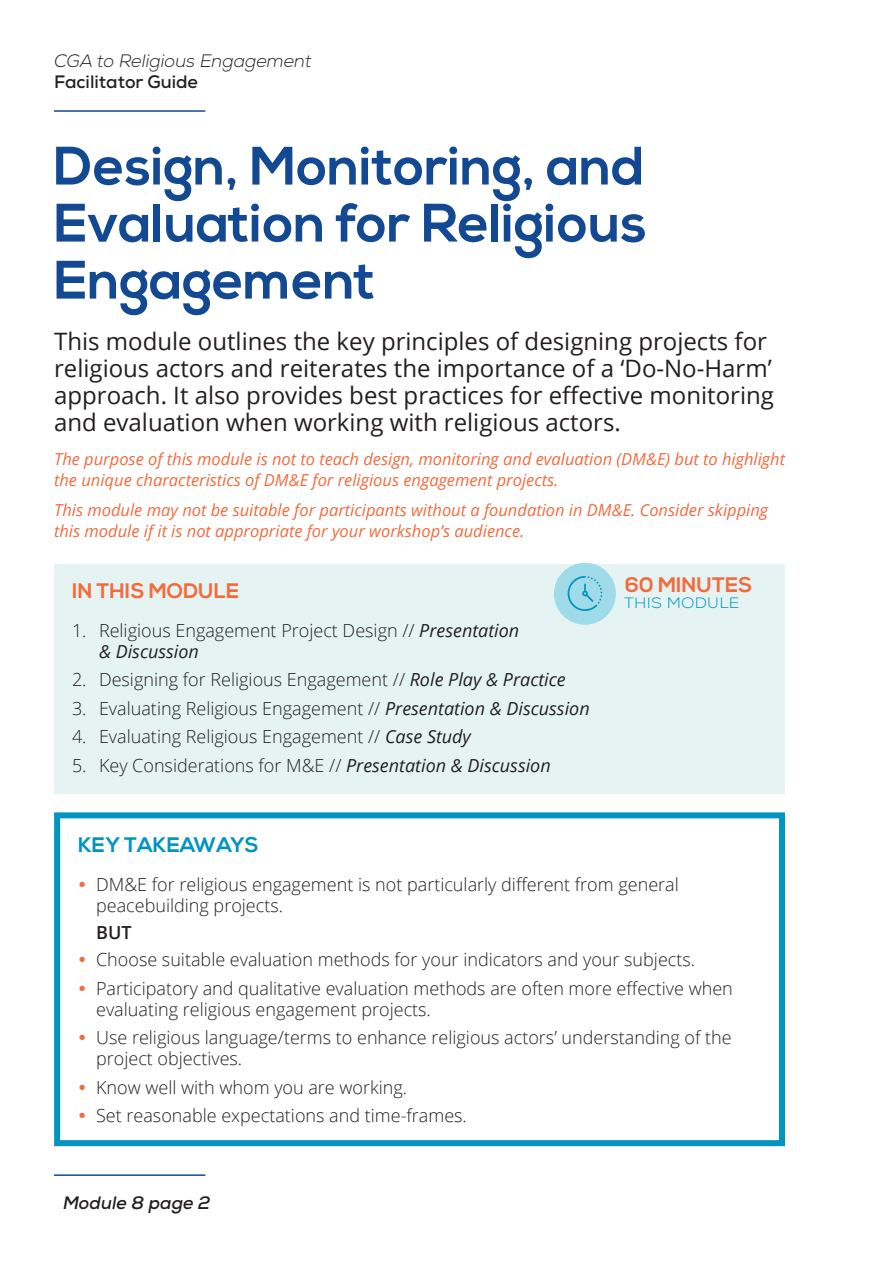
<style>
.page{position:relative;width:893px;height:1263px;background:#fff}
.page>*{position:absolute;margin:0;border:0;box-sizing:border-box;transform-origin:0 0}
.Heading_1{font:700 54px/57px "Nexa";color:#124992;text-align:justify}
.Module_intro_paragra{font:24px/27px "Open Sans";color:#231f20}
.Heading_3_orange{font:700 21px "Nexa";color:#f26b3d}
.Heading_3{font:700 21px "Nexa";color:#0094c0}
.t1{font:300 18px/21px "Open Sans";color:#231f20}
.t2{font:italic 300 18px "Nexa";color:#231f20}
.t3{font:700 18px "Nexa";color:#231f20}
.t4{font:italic 700 18px "Nexa";color:#231f20}
.t5{font:600 18px "Open Sans";color:#231f20}
.Indented_facilitator{font:italic 16.5px/21px "Open Sans";color:#f26b3d}
.Heading_4{font:300 15px "Nexa";letter-spacing:.015em;color:#0094c0;scale:1.1 1}
.s1{font-weight:400;font-style:italic}
</style>
<div class="page">
<hr style="left:54px;top:1174px;width:151px;height:2px;background:#124992">
<hr style="left:54px;top:110px;width:151px;height:2px;background:#124992">
<div style="left:54px;top:812px;width:731px;height:334px;border:6px solid #0094c0"></div>
<div style="left:54px;top:564px;width:731px;height:229px;background:#e5f4f3"></div>
<div style="left:554px;top:563px;width:62px;height:62px;background:#9fdbe8;border-radius:50%"></div>
<svg style="left:568px;top:576px;width:34px;height:35px"></svg>
<p class="t2" style="left:54px;top:50px;width:259px">CGA to Religious Engagement</p>
<p class="t3" style="left:54px;top:70px;width:146px">Facilitator Guide</p>
<p class="Heading_1" style="left:54px;top:139px;width:594px">Design, Monitoring, and Evaluation for Religious Engagement</p>
<p class="Module_intro_paragra" style="left:54px;top:327px;width:721px">This module outlines the key principles of designing projects for religious actors and reiterates the importance of a ‘Do-No-Harm’ approach. It also provides best practices for effective monitoring and evaluation when working with religious actors.</p>
<p class="Indented_facilitator" style="left:54px;top:448px;width:732px">The purpose of this module is not to teach design, monitoring and evaluation (DM&amp;E) but to highlight the unique characteristics of DM&amp;E for religious engagement projects.</p>
<p class="Indented_facilitator" style="left:54px;top:499px;width:716px">This module may not be suitable for participants without a foundation in DM&amp;E. Consider skipping this module if it is not appropriate for your workshop’s audience.</p>
<p class="Heading_3_orange" style="left:72px;top:578px;width:169px">IN THIS MODULE</p>
<p class="t1" style="left:99px;top:619px;width:422px;text-indent:-27px">1. Religious Engagement Project Design // <span class="s1">Presentation &amp; Discussion</span></p>
<p class="t1" style="left:72px;top:669px;width:495px">2. Designing for Religious Engagement // <span class="s1">Role Play &amp; Practice</span></p>
<p class="t1" style="left:72px;top:697px;width:519px">3. Evaluating Religious Engagement // <span class="s1">Presentation &amp; Discussion</span></p>
<p class="t1" style="left:72px;top:726px;width:400px">4. Evaluating Religious Engagement // <span class="s1">Case Study</span></p>
<p class="t1" style="left:72px;top:754px;width:480px">5. Key Considerations for M&amp;E // <span class="s1">Presentation &amp; Discussion</span></p>
<p class="Heading_3_orange" style="left:625px;top:573px;width:129px">60 MINUTES</p>
<p class="Heading_4" style="left:624px;top:594px;width:106px">THIS MODULE</p>
<p class="Heading_3" style="left:78px;top:833px;width:182px">KEY TAKEAWAYS</p>
<p class="t1" style="left:96px;top:874px;width:584px">DM&amp;E for religious engagement is not particularly different from general peacebuilding projects.</p>
<p class="t5" style="left:96px;top:920px;width:37px">BUT</p>
<p class="t1" style="left:96px;top:949px;width:600px">Choose suitable evaluation methods for your indicators and your subjects.</p>
<p class="t1" style="left:96px;top:977px;width:638px">Participatory and qualitative evaluation methods are often more effective when evaluating religious engagement projects.</p>
<p class="t1" style="left:96px;top:1027px;width:637px">Use religious language/terms to enhance religious actors’ understanding of the project objectives.</p>
<p class="t1" style="left:96px;top:1076px;width:313px">Know well with whom you are working.</p>
<p class="t1" style="left:96px;top:1105px;width:372px">Set reasonable expectations and time-frames.</p>
<p class="t4" style="left:63px;top:1191px;width:149px">Module 8 page 2</p>
</div>
